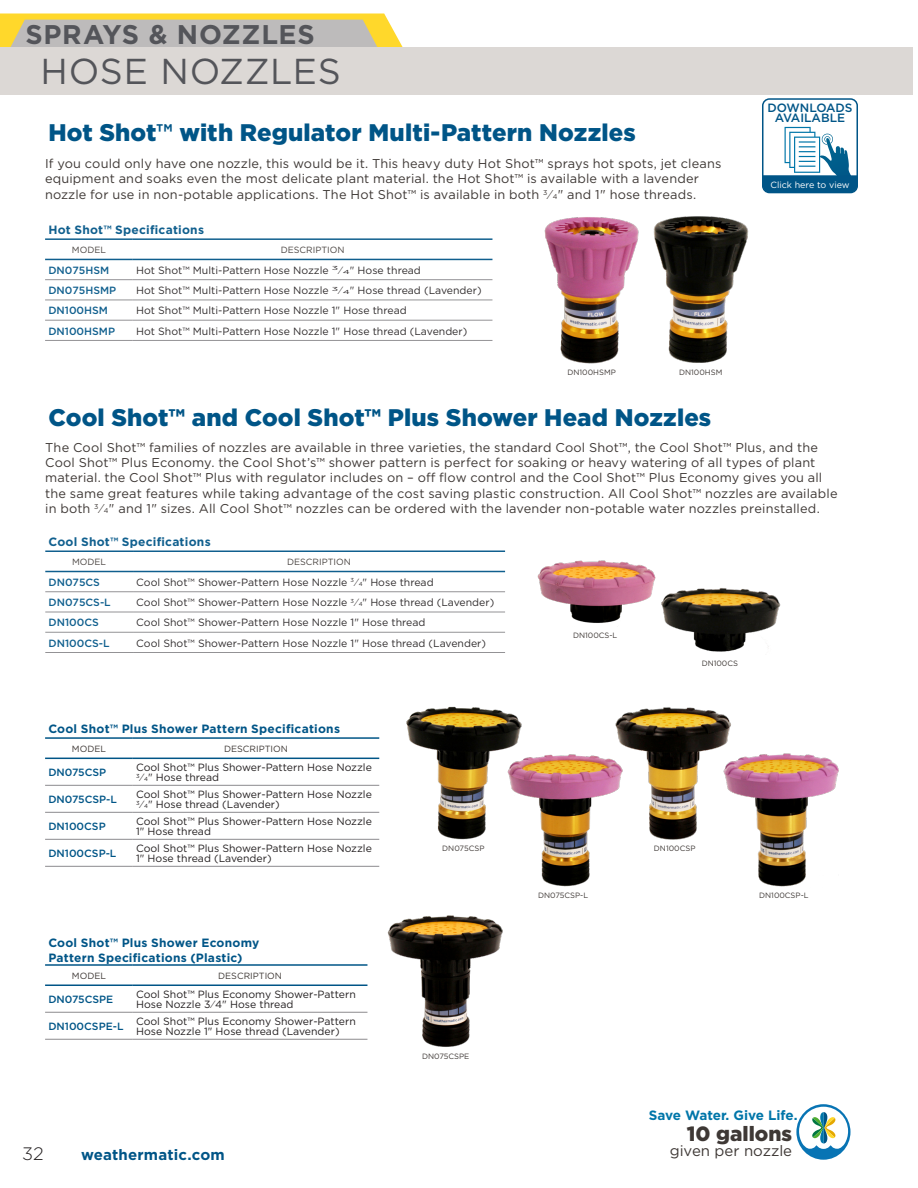
<style>
.page{position:relative;width:918px;height:1188px;background:#fff}
.page>*{position:absolute;margin:0;border:0;box-sizing:border-box;transform-origin:0 0}
.Hose_Nozzles{font:36px "Gotham";letter-spacing:.02em;color:#54555a}
.t1{font:700 27px "Gotham";letter-spacing:.025em;color:#54555a}
.t2{font:900 24px "Gotham";letter-spacing:.005em;color:#005587}
.t3{font:900 20.7px "Gotham";color:#3e3835}
.t4{font:300 18px "Gotham";color:#231f20}
.t5{font:700 15px "Gotham";letter-spacing:.01em;color:#005587}
.t6{font:15px "Gotham";color:#3e3835}
.t7{font:700 13.5px "Gotham";letter-spacing:-.005em;color:#0076a9}
.t8{font:12.75px/15.3px "Gotham";letter-spacing:.015em;color:#3e3835}
.t9{font:700 12px/14.4px "Gotham";letter-spacing:.02em;color:#005587}
.t10{font:500 12px/10.5px "Gotham";color:#005587;text-align:center}
.t11{font:10.5px/10.5px "Gotham";color:#231f20}
.t12{font:500 10.5px "Gotham";color:#005587}
.t13{font:9px "Gotham";color:#3e3835}
.t14{font:9px "Gotham";color:#fff}
.t15{font:7.65px "Gotham";color:#3e3835}
.s1{font-weight:700}
.s2{font-size:7.05px}
.s3{font-size:5.7px}
</style>
<div class="page">
<svg style="left:0;top:14px;width:426px;height:81px"></svg>
<svg style="left:796px;top:1104px;width:54px;height:56px"></svg>
<div style="left:0;top:47px;width:914px;height:47px;background:#dcd8d5"></div>
<hr style="left:45px;top:551px;width:88px;height:1px;background:#005587">
<hr style="left:133px;top:551px;width:372px;height:1px;background:#005587">
<hr style="left:45px;top:571px;width:88px;height:1px;background:#005587">
<hr style="left:133px;top:571px;width:372px;height:1px;background:#005587">
<hr style="left:45px;top:592px;width:88px;height:1px;background:#8c8b8e">
<hr style="left:133px;top:592px;width:372px;height:1px;background:#8c8b8e">
<hr style="left:45px;top:612px;width:88px;height:1px;background:#8c8b8e">
<hr style="left:133px;top:612px;width:372px;height:1px;background:#8c8b8e">
<hr style="left:45px;top:632px;width:88px;height:1px;background:#8c8b8e">
<hr style="left:133px;top:632px;width:372px;height:1px;background:#8c8b8e">
<hr style="left:45px;top:652px;width:88px;height:1px;background:#8c8b8e">
<hr style="left:133px;top:652px;width:372px;height:1px;background:#8c8b8e">
<hr style="left:45px;top:737px;width:88px;height:2px;background:#005587">
<hr style="left:133px;top:737px;width:246px;height:2px;background:#005587">
<hr style="left:45px;top:758px;width:88px;height:1px;background:#005587">
<hr style="left:133px;top:758px;width:246px;height:1px;background:#005587">
<hr style="left:45px;top:785px;width:88px;height:1px;background:#8c8b8e">
<hr style="left:133px;top:785px;width:246px;height:1px;background:#8c8b8e">
<hr style="left:45px;top:812px;width:88px;height:1px;background:#8c8b8e">
<hr style="left:133px;top:812px;width:246px;height:1px;background:#8c8b8e">
<hr style="left:45px;top:839px;width:88px;height:1px;background:#8c8b8e">
<hr style="left:133px;top:839px;width:246px;height:1px;background:#8c8b8e">
<hr style="left:45px;top:866px;width:88px;height:1px;background:#8c8b8e">
<hr style="left:133px;top:866px;width:246px;height:1px;background:#8c8b8e">
<hr style="left:45px;top:238px;width:88px;height:2px;background:#005587">
<hr style="left:133px;top:238px;width:359px;height:2px;background:#005587">
<hr style="left:45px;top:259px;width:88px;height:1px;background:#005587">
<hr style="left:133px;top:259px;width:359px;height:1px;background:#005587">
<hr style="left:45px;top:279px;width:88px;height:1px;background:#8c8b8e">
<hr style="left:133px;top:279px;width:359px;height:1px;background:#8c8b8e">
<hr style="left:45px;top:300px;width:88px;height:1px;background:#8c8b8e">
<hr style="left:133px;top:300px;width:359px;height:1px;background:#8c8b8e">
<hr style="left:45px;top:320px;width:88px;height:1px;background:#8c8b8e">
<hr style="left:133px;top:320px;width:359px;height:1px;background:#8c8b8e">
<hr style="left:45px;top:340px;width:88px;height:1px;background:#8c8b8e">
<hr style="left:133px;top:340px;width:359px;height:1px;background:#8c8b8e">
<hr style="left:45px;top:964px;width:88px;height:2px;background:#005587">
<hr style="left:133px;top:964px;width:234px;height:2px;background:#005587">
<hr style="left:45px;top:985px;width:88px;height:1px;background:#005587">
<hr style="left:133px;top:985px;width:234px;height:1px;background:#005587">
<hr style="left:45px;top:1012px;width:88px;height:1px;background:#8c8b8e">
<hr style="left:133px;top:1012px;width:234px;height:1px;background:#8c8b8e">
<hr style="left:45px;top:1039px;width:88px;height:1px;background:#8c8b8e">
<hr style="left:133px;top:1039px;width:234px;height:1px;background:#8c8b8e">
<img style="left:661px;top:588px;width:120px;height:64px">
<img style="left:537px;top:560px;width:119px;height:63px">
<img style="left:653px;top:216px;width:96px;height:147px">
<img style="left:544px;top:217px;width:95px;height:147px">
<img style="left:406px;top:706px;width:116px;height:134px">
<img style="left:615px;top:707px;width:116px;height:133px">
<img style="left:722px;top:752px;width:117px;height:135px">
<img style="left:504px;top:751px;width:121px;height:136px">
<img style="left:387px;top:915px;width:116px;height:132px">
<div style="left:762px;top:98px;width:96px;height:95px;border:2px solid #005587;border-radius:7px"></div>
<svg style="left:763px;top:127px;width:94px;height:66px"></svg>
<h2 class="t1" style="left:25px;top:16px;width:291px">SPRAYS &amp; NOZZLES</h2>
<p class="Hose_Nozzles" style="left:40px;top:48px;width:302px">HOSE NOZZLES</p>
<p class="t2" style="left:48px;top:116px;width:589px">Hot Shot<span class="s1">™</span> with Regulator Multi-Pattern Nozzles</p>
<p class="t8" style="left:45px;top:156px;width:678px">If you could only have one nozzle, this would be it. This heavy duty Hot Shot™ sprays hot spots, jet cleans equipment and soaks even the most delicate plant material. the Hot Shot™ is available with a lavender nozzle for use in non-potable applications. The Hot Shot™ is available in both <sup>3</sup>⁄<span class="s2">4</span>" and 1" hose threads.</p>
<p class="t9" style="left:48px;top:222px;width:157px">Hot Shot™ Specifications</p>
<p class="t13" style="left:72px;top:244px;width:36px">MODEL</p>
<p class="t13" style="left:281px;top:244px;width:65px">DESCRIPTION</p>
<p class="t12" style="left:48px;top:263px;width:62px">DN075HSM</p>
<p class="t11" style="left:136px;top:265px;width:286px">Hot Shot™ Multi-Pattern Hose Nozzle <sup>3</sup>⁄<span class="s3">4</span>" Hose thread</p>
<p class="t12" style="left:48px;top:283px;width:69px">DN075HSMP</p>
<p class="t11" style="left:136px;top:285px;width:347px">Hot Shot™ Multi-Pattern Hose Nozzle <sup>3</sup>⁄<span class="s3">4</span>" Hose thread (Lavender)</p>
<p class="t12" style="left:48px;top:304px;width:61px">DN100HSM</p>
<p class="t11" style="left:136px;top:305px;width:272px">Hot Shot™ Multi-Pattern Hose Nozzle 1" Hose thread</p>
<p class="t12" style="left:48px;top:324px;width:68px">DN100HSMP</p>
<p class="t11" style="left:136px;top:325px;width:333px">Hot Shot™ Multi-Pattern Hose Nozzle 1" Hose thread (Lavender)</p>
<p class="t15" style="left:568px;top:368px;width:50px">DN100HSMP</p>
<p class="t15" style="left:679px;top:368px;width:45px">DN100HSM</p>
<p class="t2" style="left:49px;top:401px;width:664px">Cool Shot™ and Cool Shot™ Plus Shower Head Nozzles</p>
<p class="t10" style="left:767px;top:102px;width:87px">DOWNLOADS<br>AVAILABLE</p>
<p class="t14" style="left:770px;top:179px;width:81px">Click here to view</p>
<p class="t8" style="left:45px;top:439px;width:794px">The Cool Shot™ families of nozzles are available in three varieties, the standard Cool Shot™, the Cool Shot™ Plus, and the Cool Shot™ Plus Economy. the Cool Shot’s™ shower pattern is perfect for soaking or heavy watering of all types of plant material. the Cool Shot™ Plus with regulator includes on – off flow control and the Cool Shot™ Plus Economy gives you all the same great features while taking advantage of the cost saving plastic construction. All Cool Shot™ nozzles are available in both <sup>3</sup>⁄<span class="s2">4</span>" and 1" sizes. All Cool Shot™ nozzles can be ordered with the lavender non-potable water nozzles preinstalled.</p>
<p class="t9" style="left:49px;top:534px;width:164px">Cool Shot™ Specifications</p>
<p class="t13" style="left:72px;top:556px;width:36px">MODEL</p>
<p class="t13" style="left:287px;top:556px;width:65px">DESCRIPTION</p>
<p class="t12" style="left:49px;top:575px;width:53px">DN075CS</p>
<p class="t11" style="left:136px;top:577px;width:299px">Cool Shot™ Shower-Pattern Hose Nozzle <sup>3</sup>⁄<span class="s3">4</span>" Hose thread</p>
<p class="t12" style="left:49px;top:595px;width:64px">DN075CS-L</p>
<p class="t11" style="left:136px;top:597px;width:360px">Cool Shot™ Shower-Pattern Hose Nozzle <sup>3</sup>⁄<span class="s3">4</span>" Hose thread (Lavender)</p>
<p class="t12" style="left:49px;top:616px;width:52px">DN100CS</p>
<p class="t11" style="left:136px;top:617px;width:291px">Cool Shot™ Shower-Pattern Hose Nozzle 1" Hose thread</p>
<p class="t12" style="left:49px;top:636px;width:63px">DN100CS-L</p>
<p class="t11" style="left:136px;top:637px;width:351px">Cool Shot™ Shower-Pattern Hose Nozzle 1" Hose thread (Lavender)</p>
<p class="t15" style="left:573px;top:630px;width:46px">DN100CS-L</p>
<p class="t15" style="left:702px;top:659px;width:38px">DN100CS</p>
<p class="t9" style="left:48px;top:721px;width:293px">Cool Shot™ Plus Shower Pattern Specifications</p>
<p class="t13" style="left:72px;top:743px;width:36px">MODEL</p>
<p class="t13" style="left:224px;top:743px;width:65px">DESCRIPTION</p>
<p class="t12" style="left:48px;top:765px;width:59px">DN075CSP</p>
<p class="t11" style="left:136px;top:762px;width:237px">Cool Shot™ Plus Shower-Pattern Hose Nozzle<br><sup>3</sup>⁄<span class="s3">4</span>" Hose thread</p>
<p class="t12" style="left:48px;top:792px;width:70px">DN075CSP-L</p>
<p class="t11" style="left:136px;top:789px;width:237px">Cool Shot™ Plus Shower-Pattern Hose Nozzle<br><sup>3</sup>⁄<span class="s3">4</span>" Hose thread (Lavender)</p>
<p class="t12" style="left:48px;top:819px;width:59px">DN100CSP</p>
<p class="t11" style="left:136px;top:816px;width:237px">Cool Shot™ Plus Shower-Pattern Hose Nozzle<br>1" Hose thread</p>
<p class="t12" style="left:48px;top:846px;width:70px">DN100CSP-L</p>
<p class="t11" style="left:136px;top:843px;width:237px">Cool Shot™ Plus Shower-Pattern Hose Nozzle<br>1" Hose thread (Lavender)</p>
<p class="t9" style="left:48px;top:936px;width:213px">Cool Shot™ Plus Shower Economy<br>Pattern Specifications (Plastic)</p>
<p class="t13" style="left:72px;top:970px;width:36px">MODEL</p>
<p class="t13" style="left:218px;top:970px;width:65px">DESCRIPTION</p>
<p class="t12" style="left:48px;top:992px;width:67px">DN075CSPE</p>
<p class="t11" style="left:136px;top:989px;width:221px">Cool Shot™ Plus Economy Shower-Pattern<br>Hose Nozzle 3⁄4" Hose thread</p>
<p class="t12" style="left:48px;top:1019px;width:77px">DN100CSPE-L</p>
<p class="t11" style="left:136px;top:1016px;width:221px">Cool Shot™ Plus Economy Shower-Pattern<br>Hose Nozzle 1" Hose thread (Lavender)</p>
<h3 class="t4" style="left:22px;top:1142px;width:23px">32</h3>
<p class="t5" style="left:81px;top:1144px;width:145px">weathermatic.com</p>
<p class="t15" style="left:442px;top:844px;width:44px">DN075CSP</p>
<p class="t15" style="left:654px;top:844px;width:43px">DN100CSP</p>
<p class="t15" style="left:422px;top:1052px;width:49px">DN075CSPE</p>
<p class="t15" style="left:538px;top:890px;width:52px">DN075CSP-L</p>
<p class="t15" style="left:759px;top:890px;width:51px">DN100CSP-L</p>
<p class="t7" style="left:649px;top:1107px;width:150px">Save Water. Give Life.</p>
<p class="t3" style="left:687px;top:1119px;width:107px">10 gallons</p>
<p class="t6" style="left:670px;top:1141px;width:124px">given per nozzle</p>
</div>
